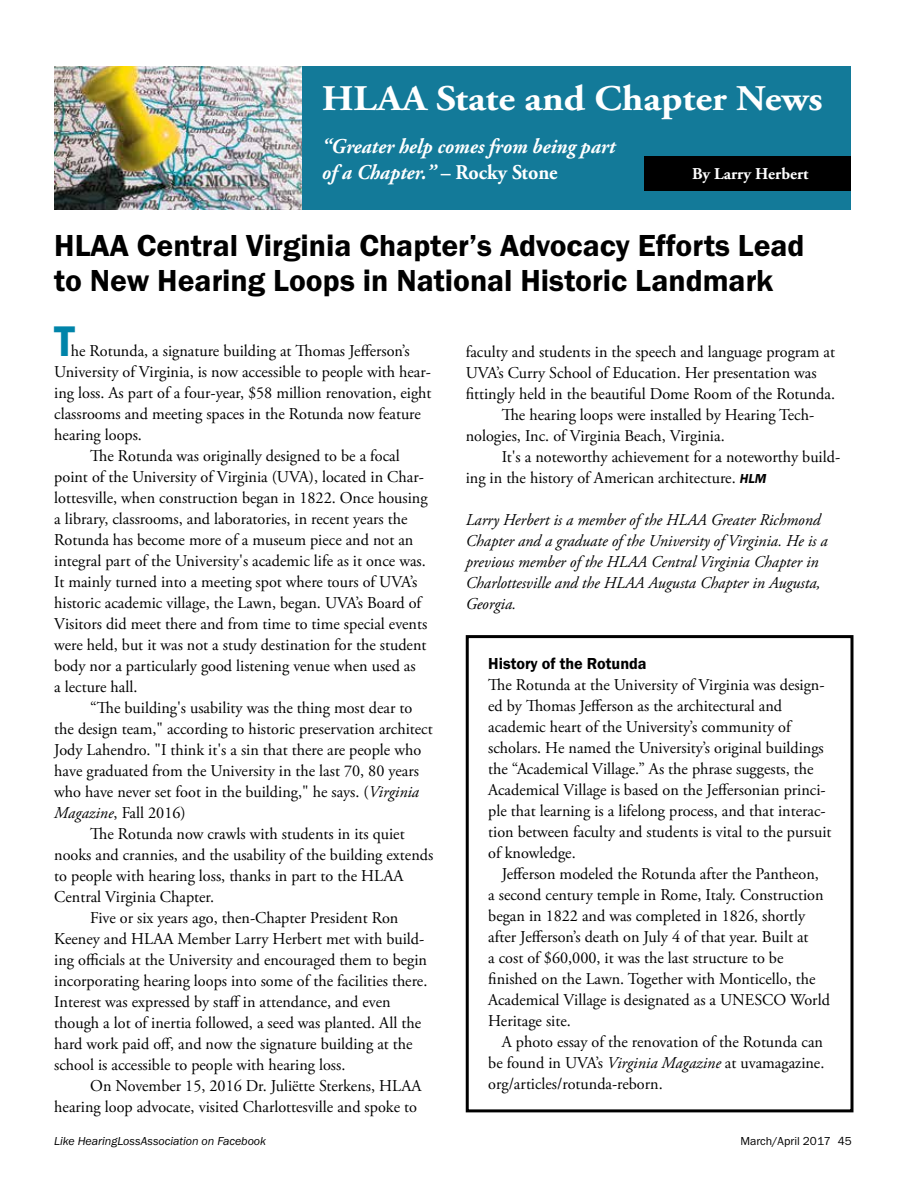
<style>
.page{position:relative;width:918px;height:1188px;background:#fff}
.page>*{position:absolute;margin:0;border:0;box-sizing:border-box;transform-origin:0 0}
.t1{font:600 44.4px "Franklin Gothic FS";color:#0084a9;scale:.96 1}
.t2{font:700 36px "Adobe Garamond Pro";color:#fff;scale:1.1 1}
.t3{font:600 31.5px/34.5px "Franklin Gothic FS";color:#000}
.t4{font:italic 700 21px/25.5px "Adobe Garamond Pro";color:#fff;scale:.95 1}
.t5{font:16.5px/21px "Adobe Garamond Pro";color:#000}
.t6{font:italic 16.5px/21px "Adobe Garamond Pro";color:#000}
.t7{font:600 16.5px "Franklin Gothic FS";color:#000}
.t8{font:700 16.5px "Adobe Garamond Pro";color:#fff}
.t9{font:italic 12px "Franklin Gothic FS";color:#000}
.t10{font:12px "Franklin Gothic FS";letter-spacing:-.005em;color:#000}
.s1{font-style:normal}
.s2{font-style:italic}
.s3{font-family:"Franklin Gothic FS";font-weight:600;font-style:italic;font-size:13.5px}
</style>
<div class="page">
<div style="left:235px;top:67px;width:616px;height:143px;background:#137a99"></div>
<img style="left:54px;top:67px;width:248px;height:143px">
<div style="left:645px;top:156px;width:206px;height:35px;background:#000"></div>
<div style="left:466px;top:635px;width:388px;height:477px;border:3px solid #000"></div>
<h2 class="t2" style="left:322px;top:78px;width:457px">HLAA State and Chapter News</h2>
<p class="t4" style="left:322px;top:134px;width:310px">“Greater help comes from being part of a Chapter.” <span class="s1">– Rocky Stone</span></p>
<p class="t8" style="left:692px;top:164px;width:118px">By Larry Herbert</p>
<h3 class="t3" style="left:54px;top:229px;width:752px">HLAA Central Virginia Chapter’s Advocacy Efforts Lead to New Hearing Loops in National Historic Landmark</h3>
<h1 class="t1" style="left:54px;top:317px;width:23px">T</h1>
<p class="t5" style="left:71px;top:341px;width:340px">he Rotunda, a signature building at Thomas Jefferson’s</p>
<p class="t5" style="left:54px;top:362px;width:378px">University of Virginia, is now accessible to people with hear-</p>
<p class="t5" style="left:54px;top:383px;width:379px">ing loss. As part of a four-year, $58 million renovation, eight</p>
<p class="t5" style="left:54px;top:404px;width:368px">classrooms and meeting spaces in the Rotunda now feature</p>
<p class="t5" style="left:54px;top:425px;width:89px">hearing loops.</p>
<p class="t5" style="left:90px;top:446px;width:311px">The Rotunda was originally designed to be a focal</p>
<p class="t5" style="left:54px;top:467px;width:371px">point of the University of Virginia (UVA), located in Char-</p>
<p class="t5" style="left:54px;top:488px;width:375px">lottesville, when construction began in 1822. Once housing</p>
<p class="t5" style="left:54px;top:509px;width:355px">a library, classrooms, and laboratories, in recent years the</p>
<p class="t5" style="left:54px;top:530px;width:361px">Rotunda has become more of a museum piece and not an</p>
<p class="t5" style="left:54px;top:551px;width:373px">integral part of the University's academic life as it once was.</p>
<p class="t5" style="left:54px;top:572px;width:365px">It mainly turned into a meeting spot where tours of UVA’s</p>
<p class="t5" style="left:54px;top:593px;width:369px">historic academic village, the Lawn, began. UVA’s Board of</p>
<p class="t5" style="left:54px;top:614px;width:375px">Visitors did meet there and from time to time special events</p>
<p class="t5" style="left:54px;top:635px;width:374px">were held, but it was not a study destination for the student</p>
<p class="t5" style="left:54px;top:656px;width:363px">body nor a particularly good listening venue when used as</p>
<p class="t5" style="left:54px;top:677px;width:85px">a lecture hall.</p>
<p class="t5" style="left:90px;top:698px;width:323px">“The building's usability was the thing most dear to</p>
<p class="t5" style="left:54px;top:719px;width:380px">the design team," according to historic preservation architect</p>
<p class="t5" style="left:54px;top:740px;width:368px">Jody Lahendro. "I think it's a sin that there are people who</p>
<p class="t5" style="left:54px;top:761px;width:366px">have graduated from the University in the last 70, 80 years</p>
<p class="t5" style="left:54px;top:782px;width:366px">who have never set foot in the building," he says. (<span class="s2">Virginia</span></p>
<p class="t5" style="left:54px;top:803px;width:133px"><span class="s2">Magazine</span>, Fall 2016)</p>
<p class="t5" style="left:90px;top:824px;width:316px">The Rotunda now crawls with students in its quiet</p>
<p class="t5" style="left:54px;top:845px;width:380px">nooks and crannies, and the usability of the building extends</p>
<p class="t5" style="left:54px;top:866px;width:351px">to people with hearing loss, thanks in part to the HLAA</p>
<p class="t5" style="left:54px;top:887px;width:161px">Central Virginia Chapter.</p>
<p class="t5" style="left:90px;top:908px;width:310px">Five or six years ago, then-Chapter President Ron</p>
<p class="t5" style="left:54px;top:929px;width:372px">Keeney and HLAA Member Larry Herbert met with build-</p>
<p class="t5" style="left:54px;top:950px;width:374px">ing officials at the University and encouraged them to begin</p>
<p class="t5" style="left:54px;top:971px;width:375px">incorporating hearing loops into some of the facilities there.</p>
<p class="t5" style="left:54px;top:992px;width:338px">Interest was expressed by staff in attendance, and even</p>
<p class="t5" style="left:54px;top:1013px;width:368px">though a lot of inertia followed, a seed was planted. All the</p>
<p class="t5" style="left:54px;top:1034px;width:360px">hard work paid off, and now the signature building at the</p>
<p class="t5" style="left:54px;top:1055px;width:293px">school is accessible to people with hearing loss.</p>
<p class="t5" style="left:90px;top:1076px;width:333px">On November 15, 2016 Dr. Juliëtte Sterkens, HLAA</p>
<p class="t5" style="left:54px;top:1097px;width:364px">hearing loop advocate, visited Charlottesville and spoke to</p>
<p class="t5" style="left:466px;top:342px;width:371px">faculty and students in the speech and language program at</p>
<p class="t5" style="left:466px;top:363px;width:352px">UVA’s Curry School of Education. Her presentation was</p>
<p class="t5" style="left:466px;top:384px;width:371px">fittingly held in the beautiful Dome Room of the Rotunda.</p>
<p class="t5" style="left:502px;top:405px;width:314px">The hearing loops were installed by Hearing Tech-</p>
<p class="t5" style="left:466px;top:426px;width:260px">nologies, Inc. of Virginia Beach, Virginia.</p>
<p class="t5" style="left:502px;top:447px;width:340px">It's a noteworthy achievement for a noteworthy build-</p>
<p class="t5" style="left:466px;top:468px;width:302px">ing in the history of American architecture. <span class="s3">HLM</span></p>
<p class="t6" style="left:466px;top:510px;width:363px">Larry Herbert is a member of the HLAA Greater Richmond Chapter and a graduate of the University of Virginia. He is a previous member of the HLAA Central Virginia Chapter in Charlottesville and the HLAA Augusta Chapter in Augusta, Georgia.</p>
<p class="t7" style="left:488px;top:654px;width:160px">History of the Rotunda</p>
<p class="t5" style="left:488px;top:675px;width:345px">The Rotunda at the University of Virginia was design&shy;ed by Thomas Jefferson as the architectural and academic heart of the University’s community of scholars. He named the University’s original buildings the “Academical Village.” As the phrase suggests, the Academical Village is based on the Jeffersonian princi&shy;ple that learning is a lifelong process, and that interac&shy;tion between faculty and students is vital to the pursuit of knowledge.</p>
<p class="t5" style="left:488px;top:864px;width:343px;text-indent:14px">Jefferson modeled the Rotunda after the Pantheon,<br>a second century temple in Rome, Italy. Construction began in 1822 and was completed in 1826, shortly after Jefferson’s death on July 4 of that year. Built at<br>a cost of $60,000, it was the last structure to be finished on the Lawn. Together with Monticello, the Academical Village is designated as a UNESCO World Heritage site.</p>
<p class="t5" style="left:488px;top:1032px;width:338px;text-align:justify;text-indent:14px">A photo essay of the renovation of the Rotunda can be found in UVA’s <span class="s2">Virginia Magazine</span> at uvamagazine. org/articles/rotunda-reborn.</p>
<p class="t9" style="left:54px;top:1134px;width:214px">Like HearingLossAssociation on Facebook</p>
<p class="t10" style="left:740px;top:1134px;width:113px">March/April 2017 45</p>
</div>
